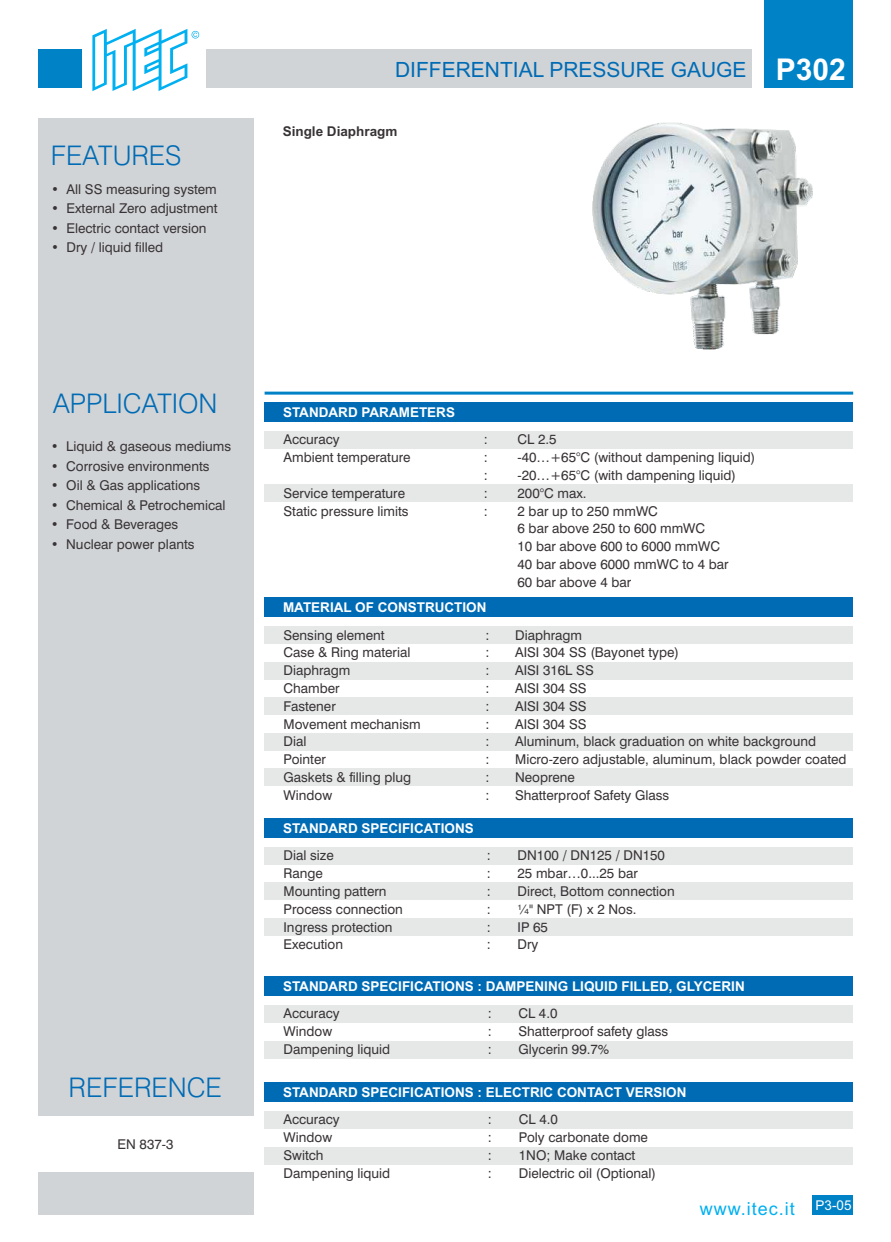
<style>
.page{position:relative;width:891px;height:1242px;background:#fff}
.page>*{position:absolute;margin:0;border:0;box-sizing:border-box;transform-origin:0 0}
.t1{font:700 30px "Arial";color:#fff}
.t2{font:300 27px "Swiss 721 BT";color:#006bb5}
.t3{font:21px "Arial";color:#006bb5}
.t4{font:18px "Arial";letter-spacing:.055em;color:#00b0f0}
.t5{font:13.5px/17.9px "Swiss 721 BT";color:#383336}
.t6{font:700 13.5px "Arial";color:#fff}
.t7{font:700 13.5px "Arial";color:#383336}
.t8{font:13.5px "Arial";color:#fff}
</style>
<div class="page">
<div style="left:38px;top:119px;width:216px;height:1096px;background:#d1d4d6"></div>
<div style="left:38px;top:50px;width:43px;height:38px;background:#0082c7"></div>
<div style="left:207px;top:50px;width:545px;height:38px;background:#d1d4d6"></div>
<div style="left:764px;top:0;width:89px;height:88px;background:#0082c7"></div>
<svg style="left:92px;top:29px;width:107px;height:62px"></svg>
<div style="left:38px;top:1116px;width:216px;height:56px;background:#fff"></div>
<div style="left:265px;top:847px;width:588px;height:18px;background:#e6e8e8"></div>
<div style="left:265px;top:883px;width:588px;height:17px;background:#e6e8e8"></div>
<div style="left:265px;top:918px;width:588px;height:18px;background:#e6e8e8"></div>
<div style="left:265px;top:818px;width:588px;height:19px;background:#006bb5"></div>
<div style="left:265px;top:1005px;width:588px;height:18px;background:#e6e8e8"></div>
<div style="left:265px;top:976px;width:588px;height:19px;background:#006bb5"></div>
<div style="left:265px;top:431px;width:588px;height:18px;background:#e6e8e8"></div>
<div style="left:265px;top:484px;width:588px;height:18px;background:#e6e8e8"></div>
<hr style="left:265px;top:392px;width:588px;height:3px;background:#0082c7">
<div style="left:265px;top:402px;width:588px;height:20px;background:#006bb5"></div>
<div style="left:265px;top:626px;width:588px;height:18px;background:#e6e8e8"></div>
<div style="left:265px;top:662px;width:588px;height:18px;background:#e6e8e8"></div>
<div style="left:265px;top:697px;width:588px;height:18px;background:#e6e8e8"></div>
<div style="left:265px;top:733px;width:588px;height:18px;background:#e6e8e8"></div>
<div style="left:265px;top:598px;width:588px;height:19px;background:#006bb5"></div>
<div style="left:265px;top:1041px;width:588px;height:18px;background:#e6e8e8"></div>
<div style="left:265px;top:1111px;width:588px;height:18px;background:#e6e8e8"></div>
<div style="left:265px;top:1082px;width:588px;height:19px;background:#006bb5"></div>
<div style="left:265px;top:1147px;width:588px;height:18px;background:#e6e8e8"></div>
<div style="left:265px;top:768px;width:588px;height:18px;background:#e6e8e8"></div>
<img style="left:592px;top:122px;width:221px;height:228px">
<div style="left:813px;top:1195px;width:40px;height:20px;background:#0082c7"></div>
<h2 class="t2" style="left:51px;top:145px;width:132px">FEATURES</h2>
<p class="t5" style="left:51px;top:182px;width:167px">• All SS measuring system</p>
<p class="t5" style="left:51px;top:201px;width:168px">• External Zero adjustment</p>
<p class="t5" style="left:51px;top:220px;width:157px">• Electric contact version</p>
<p class="t5" style="left:51px;top:240px;width:114px">• Dry / liquid filled</p>
<h3 class="t3" style="left:395px;top:61px;width:353px">DIFFERENTIAL PRESSURE GAUGE</h3>
<p class="t7" style="left:283px;top:126px;width:116px">Single Diaphragm</p>
<h1 class="t1" style="left:776px;top:58px;width:72px">P302</h1>
<h2 class="t2" style="left:53px;top:393px;width:166px">APPLICATION</h2>
<p class="t5" style="left:51px;top:439px;width:182px">• Liquid &amp; gaseous mediums</p>
<p class="t5" style="left:51px;top:458px;width:160px">• Corrosive environments</p>
<p class="t5" style="left:51px;top:478px;width:151px">• Oil &amp; Gas applications</p>
<p class="t5" style="left:51px;top:497px;width:176px">• Chemical &amp; Petrochemical</p>
<p class="t5" style="left:51px;top:517px;width:129px">• Food &amp; Beverages</p>
<p class="t5" style="left:51px;top:536px;width:145px">• Nuclear power plants</p>
<h2 class="t2" style="left:69px;top:1076px;width:155px">REFERENCE</h2>
<p class="t5" style="left:118px;top:1136px;width:57px">EN 837-3</p>
<p class="t6" style="left:283px;top:407px;width:173px">STANDARD PARAMETERS</p>
<p class="t5" style="left:284px;top:432px;width:58px">Accuracy</p>
<p class="t5" style="left:484px;top:432px;width:6px">:</p>
<p class="t5" style="left:518px;top:432px;width:41px">CL 2.5</p>
<p class="t5" style="left:284px;top:450px;width:129px">Ambient temperature</p>
<p class="t5" style="left:484px;top:450px;width:6px">:</p>
<p class="t5" style="left:518px;top:450px;width:239px">-40…+65°C (without dampening liquid)</p>
<p class="t5" style="left:484px;top:468px;width:6px">:</p>
<p class="t5" style="left:518px;top:468px;width:220px">-20…+65°C (with dampening liquid)</p>
<p class="t5" style="left:284px;top:485px;width:123px">Service temperature</p>
<p class="t5" style="left:484px;top:485px;width:6px">:</p>
<p class="t5" style="left:518px;top:485px;width:71px">200°C max.</p>
<p class="t5" style="left:284px;top:503px;width:127px">Static pressure limits</p>
<p class="t5" style="left:484px;top:503px;width:6px">:</p>
<p class="t5" style="left:518px;top:503px;width:213px">2 bar up to 250 mmWC<br>6 bar above 250 to 600 mmWC<br>10 bar above 600 to 6000 mmWC<br>40 bar above 6000 mmWC to 4 bar<br>60 bar above 4 bar</p>
<p class="t6" style="left:283px;top:602px;width:205px">MATERIAL OF CONSTRUCTION</p>
<p class="t5" style="left:284px;top:627px;width:103px">Sensing element</p>
<p class="t5" style="left:485px;top:627px;width:6px">:</p>
<p class="t5" style="left:515px;top:627px;width:69px">Diaphragm</p>
<p class="t5" style="left:284px;top:645px;width:128px">Case &amp; Ring material</p>
<p class="t5" style="left:485px;top:645px;width:6px">:</p>
<p class="t5" style="left:515px;top:645px;width:165px">AISI 304 SS (Bayonet type)</p>
<p class="t5" style="left:284px;top:663px;width:69px">Diaphragm</p>
<p class="t5" style="left:485px;top:663px;width:6px">:</p>
<p class="t5" style="left:515px;top:663px;width:80px">AISI 316L SS</p>
<p class="t5" style="left:284px;top:680px;width:58px">Chamber</p>
<p class="t5" style="left:485px;top:680px;width:6px">:</p>
<p class="t5" style="left:515px;top:680px;width:73px">AISI 304 SS</p>
<p class="t5" style="left:284px;top:698px;width:54px">Fastener</p>
<p class="t5" style="left:485px;top:698px;width:6px">:</p>
<p class="t5" style="left:515px;top:698px;width:73px">AISI 304 SS</p>
<p class="t5" style="left:284px;top:716px;width:139px">Movement mechanism</p>
<p class="t5" style="left:485px;top:716px;width:6px">:</p>
<p class="t5" style="left:515px;top:716px;width:73px">AISI 304 SS</p>
<p class="t5" style="left:284px;top:734px;width:24px">Dial</p>
<p class="t5" style="left:485px;top:734px;width:6px">:</p>
<p class="t5" style="left:515px;top:734px;width:303px">Aluminum, black graduation on white background</p>
<p class="t5" style="left:284px;top:752px;width:44px">Pointer</p>
<p class="t5" style="left:485px;top:752px;width:6px">:</p>
<p class="t5" style="left:515px;top:752px;width:333px">Micro-zero adjustable, aluminum, black powder coated</p>
<p class="t5" style="left:284px;top:769px;width:129px">Gaskets &amp; filling plug</p>
<p class="t5" style="left:485px;top:769px;width:6px">:</p>
<p class="t5" style="left:515px;top:769px;width:61px">Neoprene</p>
<p class="t5" style="left:284px;top:787px;width:50px">Window</p>
<p class="t5" style="left:485px;top:787px;width:6px">:</p>
<p class="t5" style="left:515px;top:787px;width:156px">Shatterproof Safety Glass</p>
<p class="t6" style="left:283px;top:823px;width:192px">STANDARD SPECIFICATIONS</p>
<p class="t5" style="left:284px;top:848px;width:52px">Dial size</p>
<p class="t5" style="left:487px;top:848px;width:6px">:</p>
<p class="t5" style="left:518px;top:848px;width:149px">DN100 / DN125 / DN150</p>
<p class="t5" style="left:284px;top:866px;width:41px">Range</p>
<p class="t5" style="left:487px;top:866px;width:6px">:</p>
<p class="t5" style="left:518px;top:866px;width:122px">25 mbar…0...25 bar</p>
<p class="t5" style="left:284px;top:883px;width:105px">Mounting pattern</p>
<p class="t5" style="left:487px;top:883px;width:6px">:</p>
<p class="t5" style="left:518px;top:883px;width:159px">Direct, Bottom connection</p>
<p class="t5" style="left:284px;top:901px;width:121px">Process connection</p>
<p class="t5" style="left:487px;top:901px;width:6px">:</p>
<p class="t5" style="left:518px;top:901px;width:120px">¼" NPT (F) x 2 Nos.</p>
<p class="t5" style="left:284px;top:919px;width:111px">Ingress protection</p>
<p class="t5" style="left:487px;top:919px;width:6px">:</p>
<p class="t5" style="left:518px;top:919px;width:32px">IP 65</p>
<p class="t5" style="left:284px;top:937px;width:61px">Execution</p>
<p class="t5" style="left:487px;top:937px;width:6px">:</p>
<p class="t5" style="left:518px;top:937px;width:22px">Dry</p>
<p class="t6" style="left:283px;top:981px;width:463px">STANDARD SPECIFICATIONS : DAMPENING LIQUID FILLED, GLYCERIN</p>
<p class="t5" style="left:284px;top:1006px;width:58px">Accuracy</p>
<p class="t5" style="left:488px;top:1006px;width:6px">:</p>
<p class="t5" style="left:518px;top:1006px;width:41px">CL 4.0</p>
<p class="t5" style="left:284px;top:1024px;width:50px">Window</p>
<p class="t5" style="left:488px;top:1024px;width:6px">:</p>
<p class="t5" style="left:518px;top:1024px;width:151px">Shatterproof safety glass</p>
<p class="t5" style="left:284px;top:1041px;width:108px">Dampening liquid</p>
<p class="t5" style="left:488px;top:1041px;width:6px">:</p>
<p class="t5" style="left:518px;top:1041px;width:92px">Glycerin 99.7%</p>
<p class="t6" style="left:283px;top:1087px;width:405px">STANDARD SPECIFICATIONS : ELECTRIC CONTACT VERSION</p>
<p class="t5" style="left:284px;top:1112px;width:58px">Accuracy</p>
<p class="t5" style="left:488px;top:1112px;width:6px">:</p>
<p class="t5" style="left:519px;top:1112px;width:41px">CL 4.0</p>
<p class="t5" style="left:284px;top:1130px;width:50px">Window</p>
<p class="t5" style="left:488px;top:1130px;width:6px">:</p>
<p class="t5" style="left:519px;top:1130px;width:131px">Poly carbonate dome</p>
<p class="t5" style="left:284px;top:1147px;width:42px">Switch</p>
<p class="t5" style="left:488px;top:1147px;width:6px">:</p>
<p class="t5" style="left:519px;top:1147px;width:118px">1NO; Make contact</p>
<p class="t5" style="left:284px;top:1165px;width:108px">Dampening liquid</p>
<p class="t5" style="left:488px;top:1165px;width:6px">:</p>
<p class="t5" style="left:519px;top:1165px;width:139px">Dielectric oil (Optional)</p>
<h3 class="t4" style="left:700px;top:1202px;width:97px">www.itec.it</h3>
<p class="t8" style="left:816px;top:1200px;width:38px">P3-05</p>
</div>
